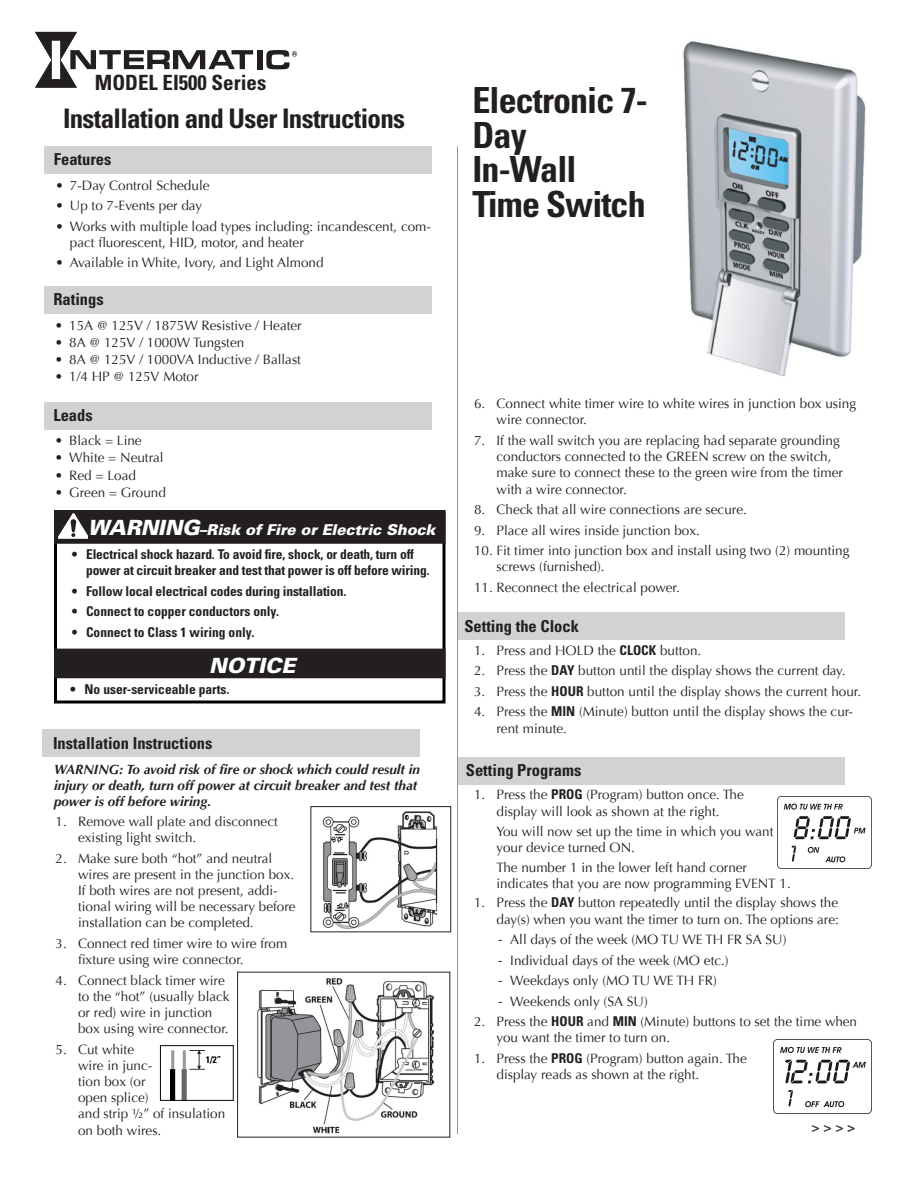
<style>
.page{position:relative;width:918px;height:1188px;background:#fff}
.page>*{position:absolute;margin:0;border:0;box-sizing:border-box;transform-origin:0 0}
.t1{font:700 condensed 36px/34.5px "Univers";letter-spacing:-.025em;color:#231f20}
.t2{font:700 condensed 27px "Univers";letter-spacing:-.025em;color:#231f20}
.t3{font:700 condensed 21px "Univers";color:#231f20}
.t4{font:italic 900 21px "Univers";color:#fff}
.t5{font:700 condensed 16.5px "Univers";color:#231f20}
.t6{font:italic 900 15px "Univers";letter-spacing:-.01em;color:#fff}
.t7{font:13.5px/16.2px "Optima";color:#231f20}
.t8{font:700 condensed 13.5px/20.5px "Univers";letter-spacing:-.01em;color:#231f20}
.t9{font:italic 700 13.5px/16.2px "Optima";color:#231f20}
.t10{font:700 13.5px "Optima";color:#231f20}
.t11{font:13.5px/20.5px "Univers";color:#231f20;text-align:justify}
.s1{font-size:21px}
.s2{font-family:"Univers";font-weight:700;font-stretch:condensed}
</style>
<div class="page">
<div style="left:257px;top:50px;width:5px;height:19px;background:#231f20"></div>
<svg style="left:266px;top:50px;width:31px;height:19px"></svg>
<svg style="left:35px;top:32px;width:218px;height:56px"></svg>
<div style="left:44px;top:286px;width:388px;height:28px;background:#d1d2d4"></div>
<div style="left:44px;top:146px;width:388px;height:27px;background:#d1d2d4"></div>
<div style="left:42px;top:730px;width:378px;height:27px;background:#d1d2d4"></div>
<img style="left:683px;top:41px;width:183px;height:336px">
<hr style="left:457px;top:146px;width:1px;height:988px;background:#939598">
<div style="left:54px;top:512px;width:392px;height:192px;border:3px solid #000"></div>
<div style="left:55px;top:511px;width:390px;height:32px;background:#231f20"></div>
<div style="left:54px;top:510px;width:392px;height:34px;border:2px solid #231f20"></div>
<div style="left:55px;top:649px;width:390px;height:29px;background:#231f20"></div>
<img style="left:58px;top:513px;width:30px;height:26px">
<hr style="left:56px;top:512px;width:34px;height:1px;background:#231f20">
<hr style="left:56px;top:539px;width:34px;height:3px;background:#231f20">
<hr style="left:56px;top:512px;width:1px;height:30px;background:#231f20">
<div style="left:44px;top:402px;width:388px;height:27px;background:#d1d2d4"></div>
<img style="left:322px;top:811px;width:116px;height:118px">
<div style="left:310px;top:806px;width:141px;height:126px;border:1px solid #231f20"></div>
<img style="left:171px;top:1051px;width:50px;height:48px">
<div style="left:160px;top:1045px;width:74px;height:56px;border:1px solid #040504"></div>
<img style="left:257px;top:978px;width:178px;height:156px">
<div style="left:458px;top:613px;width:387px;height:27px;background:#d1d2d4"></div>
<div style="left:458px;top:758px;width:387px;height:27px;background:#d1d2d4"></div>
<img style="left:777px;top:797px;width:95px;height:71px">
<img style="left:774px;top:1039px;width:97px;height:74px">
<h3 class="t3" style="left:95px;top:70px;width:173px">MODEL EI500 Series</h3>
<h2 class="t2" style="left:63px;top:101px;width:344px">Installation and User Instructions</h2>
<p class="t5" style="left:54px;top:149px;width:59px">Features</p>
<p class="t7" style="left:70px;top:175px;width:363px;line-height:20.5px">7-Day Control Schedule<br>Up to 7-Events per day<br>Works with multiple load types including: incandescent, com-</p>
<p class="t7" style="left:70px;top:232px;width:255px;line-height:20.5px">pact fluorescent, HID, motor, and heater<br>Available in White, Ivory, and Light Almond</p>
<p class="t7" style="left:55px;top:175px;width:10px;line-height:20.5px;text-align:justify">• • •</p>
<p class="t7" style="left:55px;top:255px;width:10px">•</p>
<p class="t5" style="left:53px;top:289px;width:52px">Ratings</p>
<p class="t7" style="left:55px;top:317px;width:10px;line-height:17.2px;text-align:justify">• • • •</p>
<p class="t7" style="left:69px;top:317px;width:234px;line-height:17.2px">15A @ 125V / 1875W Resistive / Heater<br>8A @ 125V / 1000W Tungsten<br>8A @ 125V / 1000VA Inductive / Ballast<br>1/4 HP @ 125V Motor</p>
<h1 class="t1" style="left:472px;top:83px;width:177px">Electronic 7-<br>Day<br>In-Wall<br>Time Switch</h1>
<p class="t5" style="left:53px;top:405px;width:41px">Leads</p>
<p class="t7" style="left:496px;top:396px;width:361px">Connect white timer wire to white wires in junction box using wire connector.</p>
<p class="t7" style="left:496px;top:433px;width:348px">If the wall switch you are replacing had separate grounding conductors connected to the GREEN screw on the switch, make sure to connect these to the green wire from the timer with a wire connector.</p>
<p class="t7" style="left:496px;top:499px;width:252px;line-height:20.5px">Check that all wire connections are secure.<br>Place all wires inside junction box.</p>
<p class="t7" style="left:496px;top:543px;width:355px;text-indent:-22px">10. Fit timer into junction box and install using two (2) mounting screws (furnished).</p>
<p class="t7" style="left:474px;top:579px;width:207px">11. Reconnect the electrical power.</p>
<p class="t7" style="left:474px;top:396px;width:13px">6.</p>
<p class="t7" style="left:474px;top:433px;width:13px">7.</p>
<p class="t7" style="left:69px;top:432px;width:98px;line-height:17.2px">Black = Line<br>White = Neutral<br>Red = Load<br>Green = Ground</p>
<p class="t7" style="left:55px;top:432px;width:10px;line-height:17.2px;text-align:justify">• • • •</p>
<p class="t7" style="left:474px;top:499px;width:13px;line-height:20.5px">8.<br>9.</p>
<p class="t6" style="left:88px;top:521px;width:349px"><span class="s1">WARNING</span>–Risk of Fire or Electric Shock</p>
<p class="t8" style="left:86px;top:546px;width:345px;line-height:16.2px">Electrical shock hazard. To avoid fire, shock, or death, turn off power at circuit breaker and test that power is off before wiring.</p>
<p class="t8" style="left:86px;top:581px;width:262px">Follow local electrical codes during installation.<br>Connect to copper conductors only.<br>Connect to Class 1 wiring only.</p>
<p class="t8" style="left:72px;top:544px;width:7px">•</p>
<p class="t8" style="left:72px;top:581px;width:7px;text-align:justify">• • •</p>
<p class="t5" style="left:464px;top:616px;width:116px">Setting the Clock</p>
<p class="t7" style="left:496px;top:640px;width:366px;line-height:20.5px">Press and HOLD the <span class="s2">CLOCK</span> button.<br>Press the <span class="s2">DAY</span> button until the display shows the current day.<br>Press the <span class="s2">HOUR</span> button until the display shows the current hour.<br>Press the <span class="s2">MIN</span> (Minute) button until the display shows the cur-</p>
<p class="t7" style="left:496px;top:720px;width:72px">rent minute.</p>
<p class="t7" style="left:474px;top:640px;width:13px;line-height:20.5px;text-align:justify">1.<br>2.<br>3.<br>4.</p>
<h3 class="t4" style="left:209px;top:652px;width:88px">NOTICE</h3>
<p class="t8" style="left:70px;top:679px;width:161px">• No user-serviceable parts.</p>
<p class="t5" style="left:53px;top:733px;width:161px">Installation Instructions</p>
<p class="t9" style="left:54px;top:761px;width:368px">WARNING: To avoid risk of fire or shock which could result in injury or death, turn off power at circuit breaker and test that power is off before wiring.</p>
<p class="t7" style="left:78px;top:813px;width:201px">Remove wall plate and disconnect existing light switch.</p>
<p class="t7" style="left:78px;top:850px;width:219px">Make sure both “hot” and neutral wires are present in the junction box.<br>If both wires are not present, addi&shy;tional wiring will be necessary before installation can be completed.</p>
<p class="t7" style="left:78px;top:935px;width:211px">Connect red timer wire to wire from fixture using wire connector.</p>
<p class="t7" style="left:78px;top:972px;width:153px">Connect black timer wire to the “hot” (usually black or red) wire in junction box using wire connector.</p>
<p class="t7" style="left:78px;top:1041px;width:149px">Cut white<br>wire in junc-<br>tion box (or<br>open splice)<br>and strip ½” of insulation on both wires.</p>
<p class="t7" style="left:56px;top:813px;width:13px">1.</p>
<p class="t7" style="left:56px;top:850px;width:13px">2.</p>
<p class="t7" style="left:56px;top:935px;width:13px">3.</p>
<p class="t7" style="left:56px;top:972px;width:13px">4.</p>
<p class="t7" style="left:56px;top:1041px;width:13px">5.</p>
<p class="t5" style="left:466px;top:760px;width:117px">Setting Programs</p>
<p class="t7" style="left:496px;top:787px;width:249px">Press the <span class="s2">PROG</span> (Program) button once. The display will look as shown at the right.</p>
<p class="t7" style="left:496px;top:824px;width:279px">You will now set up the time in which you want your device turned ON.</p>
<p class="t7" style="left:496px;top:859px;width:296px">The number 1 in the lower left hand corner indicates that you are now programming EVENT 1.</p>
<p class="t7" style="left:496px;top:895px;width:344px">Press the <span class="s2">DAY</span> button repeatedly until the display shows the day(s) when you want the timer to turn on. The options are:</p>
<p class="t7" style="left:510px;top:932px;width:278px">All days of the week (MO TU WE TH FR SA SU)</p>
<p class="t7" style="left:510px;top:952px;width:220px">Individual days of the week (MO etc.)</p>
<p class="t7" style="left:510px;top:973px;width:208px">Weekdays only (MO TU WE TH FR)</p>
<p class="t7" style="left:510px;top:993px;width:139px">Weekends only (SA SU)</p>
<p class="t7" style="left:496px;top:1014px;width:362px">Press the <span class="s2">HOUR</span> and <span class="s2">MIN</span> (Minute) buttons to set the time when</p>
<p class="t7" style="left:496px;top:1028px;width:252px;line-height:20.5px">you want the timer to turn on.<br>Press the <span class="s2">PROG</span> (Program) button again. The</p>
<p class="t7" style="left:496px;top:1067px;width:204px">display reads as shown at the right.</p>
<p class="t7" style="left:474px;top:787px;width:13px">1.</p>
<p class="t7" style="left:474px;top:895px;width:13px">1.</p>
<p class="t11" style="left:498px;top:929px;width:6px">- - - -</p>
<p class="t7" style="left:474px;top:1014px;width:13px">2.</p>
<p class="t7" style="left:474px;top:1050px;width:13px">1.</p>
<p class="t10" style="left:812px;top:1120px;width:45px">&gt;&gt;&gt;&gt;</p>
</div>
